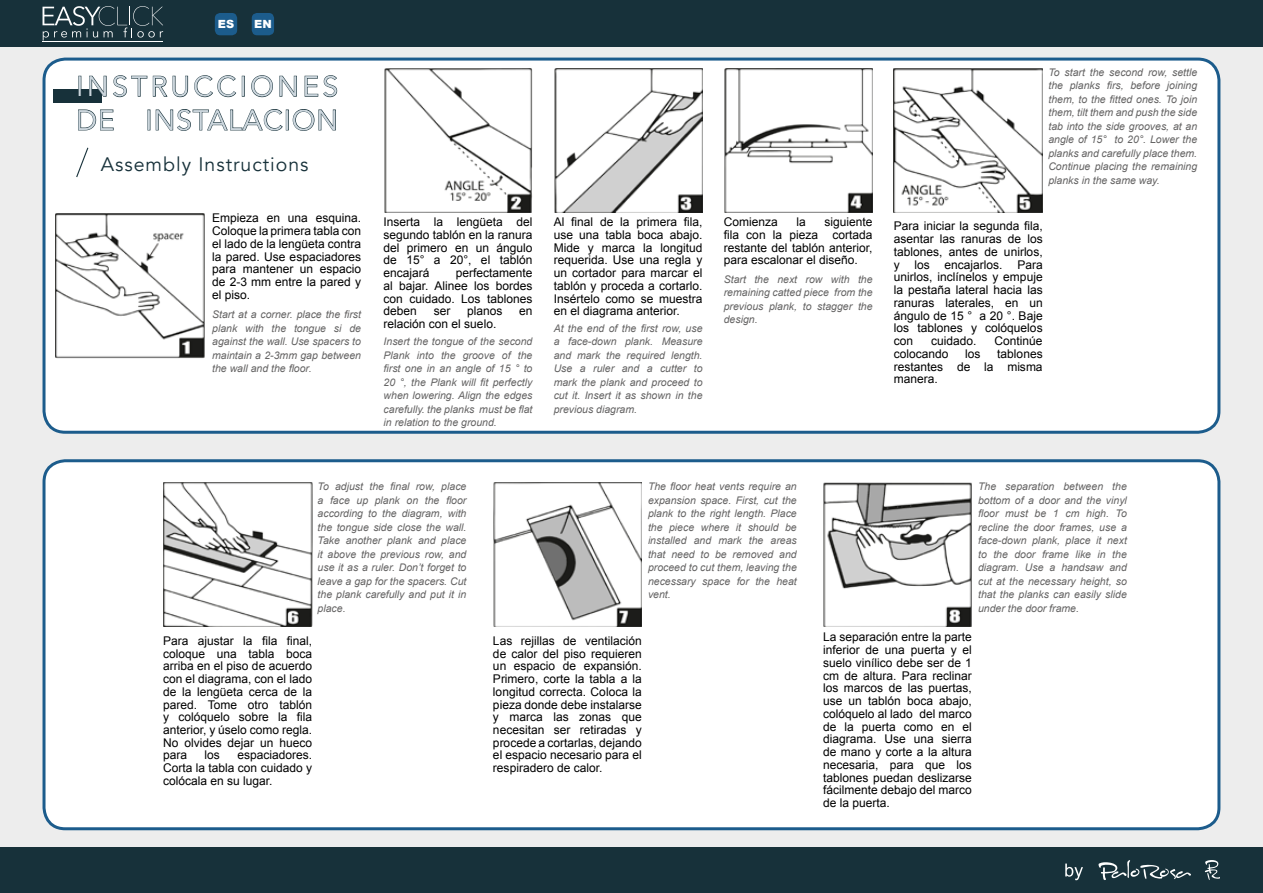
<style>
.page{position:relative;width:1263px;height:893px;background:#fff}
.page>*{position:absolute;margin:0;border:0;box-sizing:border-box;transform-origin:0 0}
.t1{font:28.2px/33.8px "Avenir";letter-spacing:.12em;color:#ccd6dd}
.t2{font:19.5px "Avenir";letter-spacing:.05em;color:#17313a}
.t3{font:12px/12.8px "Arial";color:#000;text-align:justify}
.t4{font:900 11.25px "Arial";color:#fff}
.t5{font:italic 10.5px/13.5px "Arial";color:#646363;text-align:justify}
</style>
<div class="page">
<div style="left:0;top:42px;width:1263px;height:812px;background:#ededed"></div>
<div style="left:44px;top:59px;width:1175px;height:373px;background:#fff;border-radius:21px"></div>
<div style="left:43px;top:58px;width:1177px;height:376px;border:3px solid #1c5c8c;border-radius:21px"></div>
<div style="left:44px;top:461px;width:1175px;height:368px;background:#fff;border-radius:21px"></div>
<div style="left:43px;top:459px;width:1177px;height:371px;border:3px solid #1c5c8c;border-radius:21px"></div>
<div style="left:0;top:847px;width:1263px;height:46px;background:#17313a"></div>
<div style="left:0;top:0;width:1263px;height:46px;background:#17313a"></div>
<hr style="left:43px;top:41px;width:120px;height:1px;background:#fff">
<svg style="left:43px;top:6px;width:120px;height:34px"></svg>
<svg style="left:1065px;top:863px;width:18px;height:17px"></svg>
<svg style="left:1205px;top:860px;width:15px;height:20px"></svg>
<svg style="left:1098px;top:860px;width:93px;height:20px"></svg>
<div style="left:215px;top:13px;width:22px;height:22px;background:#1c5c8c;border-radius:5px"></div>
<div style="left:252px;top:13px;width:22px;height:22px;background:#1c5c8c;border-radius:5px"></div>
<div style="left:53px;top:89px;width:49px;height:14px;background:#17313a"></div>
<div style="left:78px;top:76px;width:3px;height:21px;border:1px solid #17313a"></div>
<svg style="left:89px;top:75px;width:148px;height:23px"></svg>
<div style="left:242px;top:76px;width:3px;height:21px;border:1px solid #17313a"></div>
<svg style="left:251px;top:75px;width:22px;height:23px"></svg>
<svg style="left:279px;top:75px;width:18px;height:22px"></svg>
<svg style="left:304px;top:75px;width:34px;height:23px"></svg>
<svg style="left:78px;top:109px;width:36px;height:22px"></svg>
<svg style="left:155px;top:109px;width:128px;height:22px"></svg>
<div style="left:286px;top:110px;width:3px;height:20px;border:1px solid #17313a"></div>
<svg style="left:292px;top:109px;width:44px;height:22px"></svg>
<svg style="left:76px;top:147px;width:13px;height:31px"></svg>
<img style="left:823px;top:482px;width:149px;height:145px">
<img style="left:493px;top:482px;width:149px;height:145px">
<img style="left:163px;top:482px;width:149px;height:145px">
<img style="left:894px;top:68px;width:149px;height:145px">
<img style="left:724px;top:68px;width:148px;height:145px">
<img style="left:554px;top:68px;width:148px;height:145px">
<img style="left:384px;top:68px;width:148px;height:145px">
<img style="left:56px;top:214px;width:148px;height:144px">
<p class="t4" style="left:218px;top:16px;width:18px">ES</p>
<p class="t4" style="left:254px;top:16px;width:19px">EN</p>
<h1 class="t1" style="left:76px;top:70px;width:263px">INSTRUCCIONES<br>DE INSTALACION</h1>
<h2 class="t2" style="left:101px;top:152px;width:209px">Assembly Instructions</h2>
<p class="t3" style="left:212px;top:212px;width:150px">Empieza en una esquina.<br>Coloque la primera tabla con el lado de la lengüeta contra la pared. Use espaciadores para mantener un espacio de 2-3 mm entre la pared y el piso.</p>
<p class="t5" style="left:212px;top:308px;width:150px">Start at a corner. place the first plank with the tongue si de against the wall. Use spacers to maintain a 2-3mm gap between the wall and the floor.</p>
<p class="t3" style="left:384px;top:216px;width:150px">Inserta la lengüeta del segundo tablón en la ranura del primero en un ángulo de 15° a 20°, el tablón encajará</p>
<p class="t3" style="left:384px;top:267px;width:150px;text-indent:72px">perfectamente al bajar. Alinee los bordes con cuidado. Los tablones deben</p>
<p class="t3" style="left:434px;top:305px;width:18px">ser</p>
<p class="t3" style="left:467px;top:305px;width:37px">planos</p>
<p class="t3" style="left:519px;top:305px;width:15px">en</p>
<p class="t3" style="left:384px;top:318px;width:114px">relación con el suelo.</p>
<p class="t5" style="left:384px;top:335px;width:150px">Insert the tongue of the second Plank into the groove of the first one in an angle of 15 ° to 20 °, the Plank will fit perfectly when lowering. Align the edges carefully. the planks must be flat in relation to the ground.</p>
<p class="t3" style="left:554px;top:216px;width:150px">Al final de la primera fila, use una tabla boca abajo.<br>Mide y marca la longitud requerida. Use una regla y un cortador para marcar el tablón y proceda a cortarlo.<br>Insértelo como se muestra en el diagrama anterior.</p>
<p class="t5" style="left:554px;top:321px;width:150px">At the end of the first row, use a face-down plank. Measure and mark the required length.<br>Use a ruler and a cutter to mark the plank and proceed to cut it. Insert it as shown in the previous diagram.</p>
<p class="t3" style="left:724px;top:216px;width:56px">Comienza</p>
<p class="t3" style="left:796px;top:216px;width:11px">la</p>
<p class="t3" style="left:724px;top:216px;width:150px;text-indent:101px">siguiente fila con la pieza cortada restante del tablón anterior, para escalonar el diseño.</p>
<p class="t5" style="left:724px;top:272px;width:150px">Start the next row with the remaining catted piece from the previous plank, to stagger the design.</p>
<p class="t5" style="left:318px;top:480px;width:150px">To adjust the final row, place a face up plank on the floor according to the diagram, with the tongue side close the wall.<br>Take another plank and place it above the previous row, and use it as a ruler. Don’t forget to leave a gap for the spacers. Cut the plank carefully and put it in place.</p>
<p class="t5" style="left:648px;top:480px;width:150px">The floor heat vents require an expansion space. First, cut the plank to the right length. Place the piece where it should be installed and mark the areas that need to be removed and proceed to cut them, leaving the necessary space for the heat vent.</p>
<p class="t5" style="left:1048px;top:65px;width:150px">To start the second row, settle the planks firs, before joining them, to the fitted ones. To join them, tilt them and push the side tab into the side grooves, at an angle of 15° to 20°. Lower the planks and carefully place them.<br>Continue placing the remaining planks in the same way.</p>
<p class="t3" style="left:894px;top:220px;width:150px">Para iniciar la segunda fila, asentar las ranuras de los tablones, antes de unirlos, y los encajarlos. Para unirlos, inclínelos y empuje la pestaña lateral hacia las ranuras laterales, en un ángulo de 15 ° a 20 °. Baje los tablones y colóquelos con</p>
<p class="t3" style="left:931px;top:335px;width:47px">cuidado.</p>
<p class="t3" style="left:995px;top:335px;width:50px">Continúe</p>
<p class="t3" style="left:894px;top:347px;width:56px">colocando</p>
<p class="t3" style="left:965px;top:347px;width:17px">los</p>
<p class="t3" style="left:894px;top:347px;width:150px;text-indent:103px">tablones restantes de la misma manera.</p>
<p class="t5" style="left:978px;top:480px;width:150px">The separation between the bottom of a door and the vinyl floor must be 1 cm high. To recline the door frames, use a face-down plank, place it next to the door frame like in the diagram. Use a handsaw and cut at the necessary height, so that the planks can easily slide under the door frame.</p>
<p class="t3" style="left:163px;top:634px;width:150px">Para ajustar la fila final, coloque una tabla boca arriba en el piso de acuerdo con el diagrama, con el lado de la lengüeta cerca de la pared. Tome otro tablón y colóquelo sobre la fila anterior, y úselo como regla.<br>No olvides dejar un hueco para</p>
<p class="t3" style="left:163px;top:749px;width:150px;text-indent:74px">espaciadores.<br>Corta la tabla con cuidado y colócala en su lugar.</p>
<p class="t3" style="left:205px;top:749px;width:17px">los</p>
<p class="t3" style="left:493px;top:634px;width:150px">Las rejillas de ventilación de calor del piso requieren un espacio de expansión.<br>Primero, corte la tabla a la longitud correcta. Coloca la pieza donde debe instalarse y marca las zonas que necesitan ser retiradas y procede a cortarlas, dejando el espacio necesario para el respiradero de calor.</p>
<p class="t3" style="left:823px;top:631px;width:150px">La separación entre la parte inferior de una puerta y el suelo vinílico debe ser de 1 cm de altura. Para reclinar los marcos de las puertas, use un tablón boca abajo, colóquelo al lado del marco de la puerta como en el diagrama. Use una sierra de mano y corte a la altura necesaria, para que los tablones puedan deslizarse fácilmente debajo del marco de la puerta.</p>
</div>
